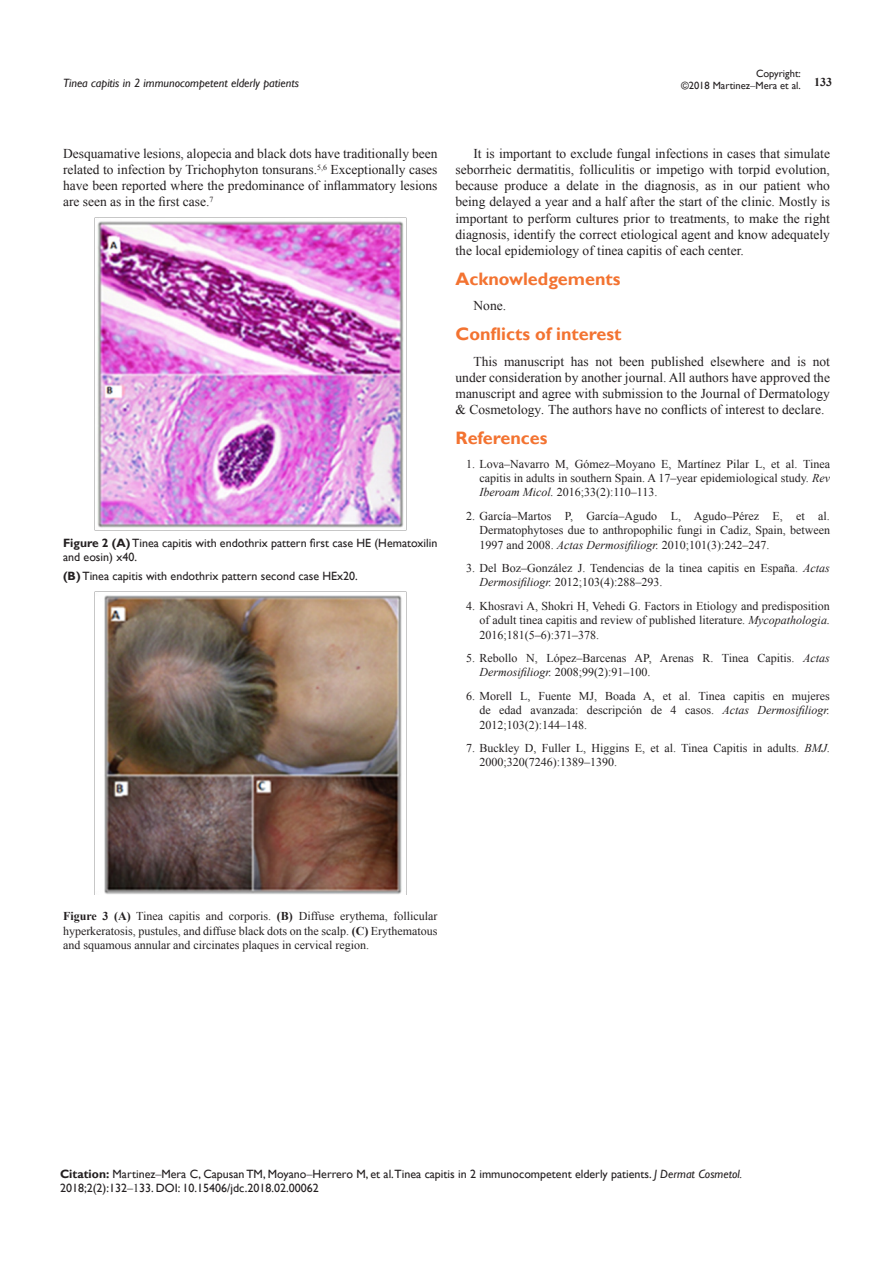
<style>
.page{position:relative;width:893px;height:1263px;background:#fff}
.page>*{position:absolute;margin:0;border:0;box-sizing:border-box;transform-origin:0 0}
.List_Paragraph{font:700 18px "Gill Sans";color:#f37331}
.t1{font:13.5px/16.2px "Times New Roman";color:#231f20;text-align:justify}
.t2{font:12px/14.4px "Times New Roman";color:#231f20;text-align:justify}
.Citation{font:12px/14.4px "Gill Sans";color:#231f20}
.t3{font:italic 12px "Gill Sans";color:#231f20}
.t4{font:700 12px "Times New Roman";color:#231f20}
.t5{font:10.5px/12.6px "Gill Sans";color:#231f20;text-align:right}
.s1{font-family:"Times New Roman"}
.s2{font-weight:700}
.s3{font-style:italic}
</style>
<div class="page">
<img style="left:95px;top:217px;width:312px;height:313px">
<img style="left:95px;top:591px;width:312px;height:304px">
<p class="t5" style="left:681px;top:67px;width:121px">Copyright:<br>©2018 Martinez<span class="s1">‒</span>Mera et al.</p>
<p class="t3" style="left:63px;top:76px;width:238px">Tinea capitis in 2 immunocompetent elderly patients</p>
<p class="t4" style="left:814px;top:73px;width:19px">133</p>
<p class="t1" style="left:63px;top:145px;width:376px">Desquamative lesions, alopecia and black dots have traditionally been related to infection by Trichophyton tonsurans.<sup>5,6</sup> Exceptionally cases have been reported where the predominance of inflammatory lesions are seen as in the first case.<sup>7</sup></p>
<p class="Citation" style="left:63px;top:536px;width:376px"><span class="s2">Figure 2 (A)</span> Tinea capitis with endothrix pattern first case HE (Hematoxilin and eosin) x40.</p>
<p class="Citation" style="left:63px;top:569px;width:296px"><span class="s2">(B)</span> Tinea capitis with endothrix pattern second case HEx20.</p>
<p class="t1" style="left:455px;top:145px;width:376px;text-indent:18px">It is important to exclude fungal infections in cases that simulate seborrheic dermatitis, folliculitis or impetigo with torpid evolution, because produce a delate in the diagnosis, as in our patient who being delayed a year and a half after the start of the clinic. Mostly is important to perform cultures prior to treatments, to make the right diagnosis, identify the correct etiological agent and know adequately the local epidemiology of tinea capitis of each center.</p>
<p class="List_Paragraph" style="left:455px;top:268px;width:166px">Acknowledgements</p>
<p class="t1" style="left:473px;top:297px;width:34px">None.</p>
<p class="List_Paragraph" style="left:455px;top:323px;width:168px">Conflicts of interest</p>
<p class="t1" style="left:455px;top:353px;width:376px;text-indent:18px">This manuscript has not been published elsewhere and is not under consideration by another journal. All authors have approved the manuscript and agree with submission to the Journal of Dermatology &amp; Cosmetology<span class="s3">.</span> The authors have no conflicts of interest to declare.</p>
<p class="List_Paragraph" style="left:455px;top:427px;width:94px">References</p>
<p class="t2" style="left:479px;top:456px;width:352px;text-indent:-14px">1. Lova‒Navarro M, Gómez‒Moyano E, Martínez Pilar L, et al. Tinea capitis in adults in southern Spain. A 17‒year epidemiological study. <span class="s3">Rev Iberoam Micol.</span> 2016;33(2):110‒113.</p>
<p class="t2" style="left:479px;top:508px;width:352px;text-indent:-14px">2. García‒Martos P, García‒Agudo L, Agudo‒Pérez E, et al.<br>Dermatophytoses due to anthropophilic fungi in Cadiz, Spain, between 1997 and 2008. <span class="s3">Actas Dermosifiliogr.</span> 2010;101(3):242‒247.</p>
<p class="t2" style="left:479px;top:560px;width:352px;text-indent:-14px">3. Del Boz‒González J. Tendencias de la tinea capitis en España. <span class="s3">Actas<br>Dermosifiliogr.</span> 2012;103(4):288‒293.</p>
<p class="t2" style="left:479px;top:598px;width:352px;text-indent:-14px">4. Khosravi A, Shokri H, Vehedi G. Factors in Etiology and predisposition of adult tinea capitis and review of published literature. <span class="s3">Mycopathologia.<br></span>2016;181(5‒6):371‒378.</p>
<p class="t2" style="left:479px;top:650px;width:352px;text-indent:-14px">5. Rebollo N, López‒Barcenas AP, Arenas R. Tinea Capitis. <span class="s3">Actas<br>Dermosifiliogr.</span> 2008;99(2):91‒100.</p>
<p class="t2" style="left:479px;top:688px;width:352px;text-indent:-14px">6. Morell L, Fuente MJ, Boada A, et al. Tinea capitis en mujeres de edad avanzada: descripción de 4 casos. <span class="s3">Actas Dermosifiliogr.<br></span>2012;103(2):144‒148.</p>
<p class="t2" style="left:479px;top:740px;width:352px;text-indent:-14px">7. Buckley D, Fuller L, Higgins E, et al. Tinea Capitis in adults. <span class="s3">BMJ</span>.<br>2000;320(7246):1389‒1390.</p>
<p class="t2" style="left:63px;top:909px;width:376px"><span class="s2">Figure 3 (A)</span> Tinea capitis and corporis. <span class="s2">(B)</span> Diffuse erythema, follicular hyperkeratosis, pustules, and diffuse black dots on the scalp. <span class="s2">(C)</span> Erythematous and squamous annular and circinates plaques in cervical region.</p>
<p class="Citation" style="left:60px;top:1167px;width:684px"><span class="s2">Citation:</span> Martinez<span class="s1">‒</span>Mera C, Capusan TM, Moyano<span class="s1">‒</span>Herrero M, et al.Tinea capitis in 2 immunocompetent elderly patients. <span class="s3">J Dermat Cosmetol.<br></span>2018;2(2):132<span class="s1">‒1</span>33. DOI: 10.15406/jdc.2018.02.00062</p>
</div>
